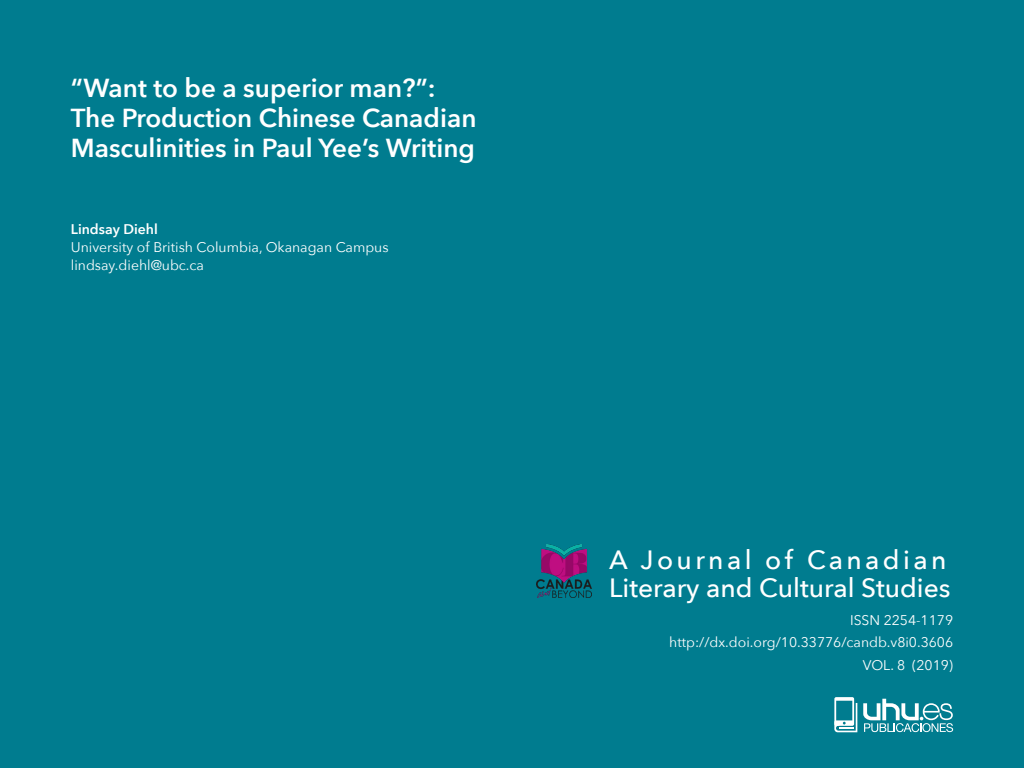
<style>
.page{position:relative;width:1024px;height:768px;background:#007c8f}
.page>*{position:absolute;margin:0;border:0;box-sizing:border-box;transform-origin:0 0}
._1_1{font:500 26.4px/28.6px "Avenir Next";color:#fff}
.TITULO_CAPITULO{font:600 26px "Avenir Next";color:#fff}
.DATOS_CAPITULO{font:14px "Avenir Next";color:#fff}
.AUTOR_CAPITULO{font:600 14px "Avenir Next";color:#fff}
</style>
<div class="page">
<svg style="left:834px;top:697px;width:23px;height:35px"></svg>
<svg style="left:863px;top:699px;width:90px;height:33px"></svg>
<img style="left:536px;top:544px;width:55px;height:53px">
<p class="TITULO_CAPITULO" style="left:71px;top:66px;width:366px">“Want to be a superior man?”:</p>
<p class="TITULO_CAPITULO" style="left:71px;top:95px;width:407px">The Production Chinese Canadian</p>
<p class="TITULO_CAPITULO" style="left:71px;top:125px;width:406px">Masculinities in Paul Yee’s Writing</p>
<p class="AUTOR_CAPITULO" style="left:71px;top:218px;width:88px">Lindsay Diehl</p>
<p class="DATOS_CAPITULO" style="left:71px;top:236px;width:319px">University of British Columbia, Okanagan Campus</p>
<p class="DATOS_CAPITULO" style="left:71px;top:254px;width:135px">lindsay.diehl@ubc.ca</p>
<p class="_1_1" style="left:609px;top:544px;width:343px">A Journal of Canadian<br>Literary and Cultural Studies</p>
<p class="DATOS_CAPITULO" style="left:850px;top:609px;width:105px">ISSN 2254-1179</p>
<p class="DATOS_CAPITULO" style="left:669px;top:631px;width:285px">http://dx.doi.org/10.33776/candb.v8i0.3606</p>
<p class="DATOS_CAPITULO" style="left:863px;top:653px;width:92px">VOL. 8 (2019)</p>
</div>
